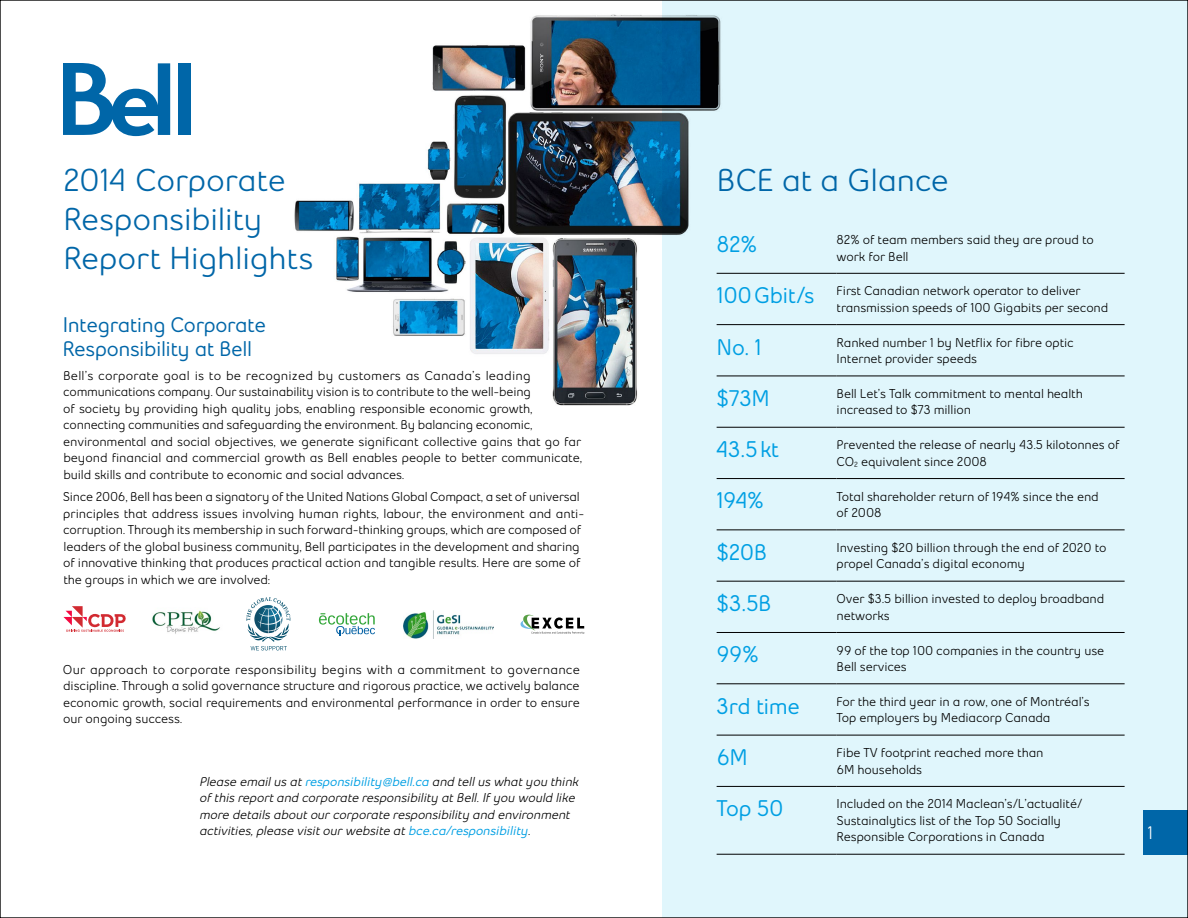
<style>
.page{position:relative;width:1188px;height:918px;background:#fff}
.page>*{position:absolute;margin:0;border:0;box-sizing:border-box;transform-origin:0 0}
.t1{font:600 31.5px/39px "Bell Slim";letter-spacing:-.01em;color:#0066a8}
.t2{font:700 22.5px "Bell Slim";letter-spacing:-.015em;color:#009fe3;scale:.96 1}
.t3{font:700 21px/24px "Bell Slim";letter-spacing:-.015em;color:#0066a8;scale:.96 1}
.Pagination{font:600 18px "Bell Slim";color:#fff;scale:.96 1}
.t4{font:600 12.75px/16.5px "Bell Slim";letter-spacing:-.01em;color:#000}
.t5{font:600 12.75px/16.5px "Bell Slim";letter-spacing:-.01em;color:#000;scale:.96 1}
.Exergue{font:italic 600 12.75px/16.5px "Bell Slim";color:#000}
.s1{font-weight:700;color:#009fe3}
</style>
<div class="page">
<div style="left:662px;top:0;width:526px;height:918px;background:#e0f6fc"></div>
<img style="left:294px;top:14px;width:437px;height:392px">
<svg style="left:63px;top:63px;width:107px;height:73px"></svg>
<div style="left:178px;top:63px;width:13px;height:72px;background:#0066a8"></div>
<img style="left:404px;top:610px;width:89px;height:28px">
<svg style="left:520px;top:614px;width:64px;height:20px"></svg>
<svg style="left:319px;top:613px;width:56px;height:23px"></svg>
<svg style="left:63px;top:606px;width:63px;height:26px"></svg>
<img style="left:152px;top:610px;width:68px;height:24px">
<svg style="left:246px;top:597px;width:44px;height:53px"></svg>
<hr style="left:717px;top:273px;width:120px;height:1px;background:#000">
<hr style="left:837px;top:273px;width:288px;height:1px;background:#000">
<hr style="left:717px;top:324px;width:120px;height:1px;background:#000">
<hr style="left:837px;top:324px;width:288px;height:1px;background:#000">
<hr style="left:717px;top:376px;width:120px;height:1px;background:#000">
<hr style="left:837px;top:376px;width:288px;height:1px;background:#000">
<hr style="left:717px;top:427px;width:120px;height:1px;background:#000">
<hr style="left:837px;top:427px;width:288px;height:1px;background:#000">
<hr style="left:717px;top:478px;width:120px;height:1px;background:#000">
<hr style="left:837px;top:478px;width:288px;height:1px;background:#000">
<hr style="left:717px;top:530px;width:120px;height:1px;background:#000">
<hr style="left:837px;top:530px;width:288px;height:1px;background:#000">
<hr style="left:717px;top:581px;width:120px;height:1px;background:#000">
<hr style="left:837px;top:581px;width:288px;height:1px;background:#000">
<hr style="left:717px;top:632px;width:120px;height:1px;background:#000">
<hr style="left:837px;top:632px;width:288px;height:1px;background:#000">
<hr style="left:717px;top:684px;width:120px;height:1px;background:#000">
<hr style="left:837px;top:684px;width:288px;height:1px;background:#000">
<hr style="left:717px;top:735px;width:120px;height:1px;background:#000">
<hr style="left:837px;top:735px;width:288px;height:1px;background:#000">
<hr style="left:717px;top:786px;width:120px;height:1px;background:#000">
<hr style="left:837px;top:786px;width:288px;height:1px;background:#000">
<hr style="left:717px;top:854px;width:120px;height:1px;background:#000">
<hr style="left:837px;top:854px;width:288px;height:1px;background:#000">
<div style="left:1143px;top:810px;width:45px;height:45px;background:#0066a8"></div>
<p class="t1" style="left:63px;top:161px;width:252px">2014 Corporate<br>Responsibility<br>Report Highlights</p>
<h3 class="t3" style="left:63px;top:312px;width:213px">Integrating Corporate<br>Responsibility at Bell</h3>
<p class="t4" style="left:63px;top:367px;width:521px">Bell’s corporate goal is to be recognized by customers as Canada’s leading communications company. Our sustainability vision is to contribute to the well-being<br>of society by providing high quality jobs, enabling responsible economic growth, connecting communities and safeguarding the environment. By balancing economic, environmental and social objectives, we generate significant collective gains that go far beyond financial and commercial growth as Bell enables people to better communicate, build skills and contribute to economic and social advances.</p>
<p class="t5" style="left:63px;top:489px;width:545px">Since 2006, Bell has been a signatory of the United Nations Global Compact, a set of universal principles that address issues involving human rights, labour, the environment and anti&shy;corruption. Through its membership in such forward-thinking groups, which are composed of leaders of the global business community, Bell participates in the development and sharing of innovative thinking that produces practical action and tangible results. Here are some of the groups in which we are involved:</p>
<p class="t4" style="left:63px;top:661px;width:519px;text-align:justify">Our approach to corporate responsibility begins with a commitment to governance discipline. Through a solid governance structure and rigorous practice, we actively balance economic growth, social requirements and environmental performance in order to ensure our ongoing success.</p>
<p class="Exergue" style="left:199px;top:773px;width:384px">Please emailus at<span class="s1">responsibility@bell.ca</span> and tellus whatyou think ofthis reportand corporate responsibility atBell.Ifyou would like more details aboutourcorporate responsibility and environment activities,please visitourwebsite at <span class="s1">bce.ca/responsibility</span>.</p>
<p class="t1" style="left:717px;top:161px;width:234px">BCE at a Glance</p>
<h3 class="t2" style="left:717px;top:230px;width:43px">82%</h3>
<p class="t4" style="left:837px;top:231px;width:259px">82% of team members said they are proud to work for Bell</p>
<h3 class="t2" style="left:717px;top:281px;width:103px">100Gbit/s</h3>
<p class="t4" style="left:837px;top:283px;width:273px">First Canadian network operator to deliver transmission speeds of 100 Gigabits per second</p>
<h3 class="t2" style="left:717px;top:333px;width:48px">No. 1</h3>
<p class="t4" style="left:837px;top:334px;width:239px">Ranked number 1 by Netflix for fibre optic<br>Internet provider speeds</p>
<h3 class="t2" style="left:717px;top:384px;width:57px">$73M</h3>
<p class="t4" style="left:837px;top:385px;width:248px">Bell Let’s Talk commitment to mental health increased to $73 million</p>
<h3 class="t2" style="left:717px;top:435px;width:66px">43.5kt</h3>
<p class="t4" style="left:837px;top:437px;width:284px">Prevented the release of nearly 43.5 kilotonnes of<br>CO<sub>2</sub> equivalent since 2008</p>
<h3 class="t2" style="left:717px;top:487px;width:50px">194%</h3>
<p class="t4" style="left:837px;top:488px;width:264px">Total shareholder return of 194% since the end of 2008</p>
<h3 class="t2" style="left:717px;top:538px;width:54px">$20B</h3>
<p class="t4" style="left:837px;top:539px;width:271px">Investing $20 billion through the end of 2020 to propel Canada’s digital economy</p>
<h3 class="t2" style="left:717px;top:589px;width:59px">$3.5B</h3>
<p class="t4" style="left:837px;top:591px;width:269px">Over $3.5 billion invested to deploy broadband networks</p>
<h3 class="t2" style="left:717px;top:640px;width:45px">99%</h3>
<p class="t4" style="left:837px;top:642px;width:269px">99 of the top 100 companies in the country use<br>Bell services</p>
<h3 class="t2" style="left:717px;top:692px;width:88px">3rd time</h3>
<p class="t4" style="left:837px;top:693px;width:255px">For the third year in a row, one of Montréal’s<br>Top employers by Mediacorp Canada</p>
<h3 class="t2" style="left:717px;top:743px;width:34px">6M</h3>
<p class="t4" style="left:837px;top:744px;width:208px">Fibe TV footprint reached more than<br>6M households</p>
<h3 class="t2" style="left:717px;top:794px;width:71px">Top 50</h3>
<p class="t4" style="left:837px;top:796px;width:247px">Included on the 2014 Maclean’s/L’actualité/<br>Sustainalytics list of the Top 50 Socially<br>Responsible Corporations in Canada</p>
<p class="Pagination" style="left:1148px;top:822px;width:8px">1</p>
</div>
